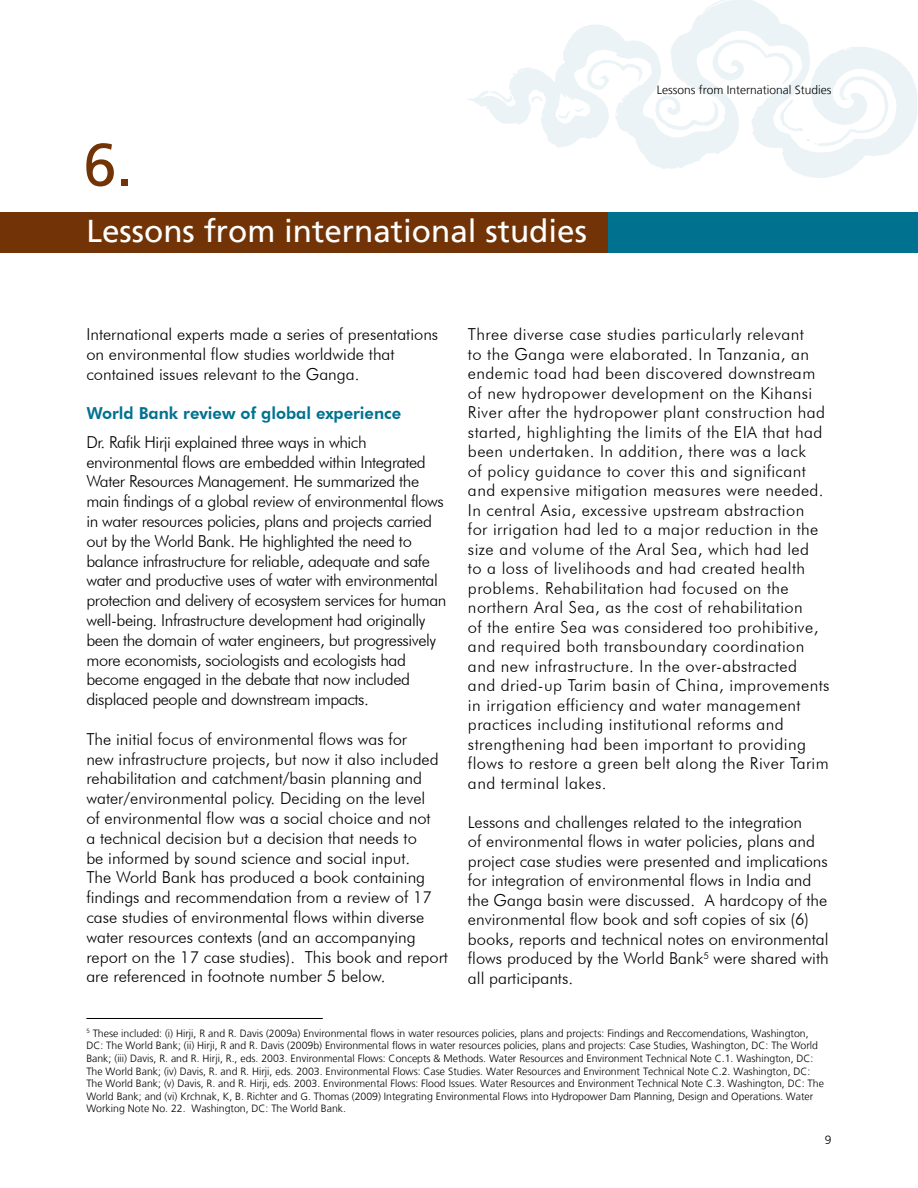
<style>
.page{position:relative;width:918px;height:1188px;background:#fff}
.page>*{position:absolute;margin:0;border:0;box-sizing:border-box;transform-origin:0 0}
.t1{font:60px "Frutiger LT";color:#723406}
.t2{font:31.5px "Frutiger LT";color:#fff}
.t3{font:300 16.5px/19.8px "Futura BT";color:#000}
.t4{font:300 16.5px/19.5px "Futura BT";letter-spacing:.025em;color:#000}
.t5{font:300 16.5px/19.8px "Futura BT";letter-spacing:-.025em;color:#000}
.t6{font:800 16.5px "Futura BT";color:#00728f}
.t7{font:300 12px "Frutiger LT";color:#000}
.t8{font:300 10.5px/12.6px "Frutiger LT";color:#000}
</style>
<div class="page">
<hr style="left:86px;top:1018px;width:237px;height:1px;background:#000">
<div style="left:1px;top:212px;width:834px;height:41px;background:#723406"></div>
<div style="left:608px;top:212px;width:310px;height:41px;background:#00728f"></div>
<h1 class="t1" style="left:83px;top:130px;width:52px">6.</h1>
<h2 class="t2" style="left:86px;top:213px;width:502px">Lessons from international studies</h2>
<p class="t7" style="left:657px;top:83px;width:176px">Lessons from International Studies</p>
<p class="t3" style="left:86px;top:324px;width:353px">International experts made a series of presentations on environmental flow studies worldwide that contained issues relevant to the Ganga.</p>
<p class="t6" style="left:86px;top:404px;width:316px">World Bank review of global experience</p>
<p class="t5" style="left:86px;top:432px;width:362px">Dr. Rafik Hirji explained three ways in which environmental flows are embedded within Integrated Water Resources Management. He summarized the main findings of a global review of environmental flows in water resources policies, plans and projects carried out by the World Bank. He highlighted the need to balance infrastructure for reliable, adequate and safe water and productive uses of water with environmental protection and delivery of ecosystem services for human well-being. Infrastructure development had originally been the domain of water engineers, but progressively more economists, sociologists and ecologists had become engaged in the debate that now included displaced people and downstream impacts.</p>
<p class="t3" style="left:86px;top:729px;width:363px">The initial focus of environmental flows was for<br>new infrastructure projects, but now it also included rehabilitation and catchment/basin planning and water/environmental policy. Deciding on the level<br>of environmental flow was a social choice and not<br>a technical decision but a decision that needs to<br>be informed by sound science and social input.<br>The World Bank has produced a book containing findings and recommendation from a review of 17 case studies of environmental flows within diverse water resources contexts (and an accompanying report on the 17 case studies). This book and report are referenced in footnote number 5 below.</p>
<p class="t4" style="left:468px;top:324px;width:363px">Three diverse case studies particularly relevant<br>to the Ganga were elaborated. In Tanzania, an endemic toad had been discovered downstream of new hydropower development on the Kihansi River after the hydropower plant construction had started, highlighting the limits of the EIA that had been undertaken. In addition, there was a lack<br>of policy guidance to cover this and significant and expensive mitigation measures were needed.<br>In central Asia, excessive upstream abstraction<br>for irrigation had led to a major reduction in the size and volume of the Aral Sea, which had led<br>to a loss of livelihoods and had created health problems. Rehabilitation had focused on the northern Aral Sea, as the cost of rehabilitation<br>of the entire Sea was considered too prohibitive, and required both transboundary coordination and new infrastructure. In the over-abstracted<br>and dried-up Tarim basin of China, improvements in irrigation efficiency and water management practices including institutional reforms and strengthening had been important to providing flows to restore a green belt along the River Tarim and terminal lakes.</p>
<p class="t3" style="left:468px;top:812px;width:362px">Lessons and challenges related to the integration<br>of environmental flows in water policies, plans and project case studies were presented and implications for integration of environmental flows in India and the Ganga basin were discussed. A hardcopy of the environmental flow book and soft copies of six (6) books, reports and technical notes on environmental flows produced by the World Bank<sup>5</sup> were shared with all participants.</p>
<p class="t8" style="left:86px;top:1027px;width:739px"><sup>5</sup> These included: (i) Hirji, R and R. Davis (2009a) Environmental flows in water resources policies, plans and projects: Findings and Reccomendations, Washington, DC: The World Bank; (ii) Hirji, R and R. Davis (2009b) Environmental flows in water resources policies, plans and projects: Case Studies, Washington, DC: The World Bank; (iii) Davis, R. and R. Hirji, R., eds. 2003. Environmental Flows: Concepts &amp; Methods. Water Resources and Environment Technical Note C.1. Washington, DC:<br>The World Bank; (iv) Davis, R. and R. Hirji, eds. 2003. Environmental Flows: Case Studies. Water Resources and Environment Technical Note C.2. Washington, DC:<br>The World Bank; (v) Davis, R. and R. Hirji, eds. 2003. Environmental Flows: Flood Issues. Water Resources and Environment Technical Note C.3. Washington, DC: The World Bank; and (vi) Krchnak, K, B. Richter and G. Thomas (2009) Integrating Environmental Flows into Hydropower Dam Planning, Design and Operations. Water Working Note No. 22. Washington, DC: The World Bank.</p>
<p class="t7" style="left:825px;top:1133px;width:8px">9</p>
</div>
